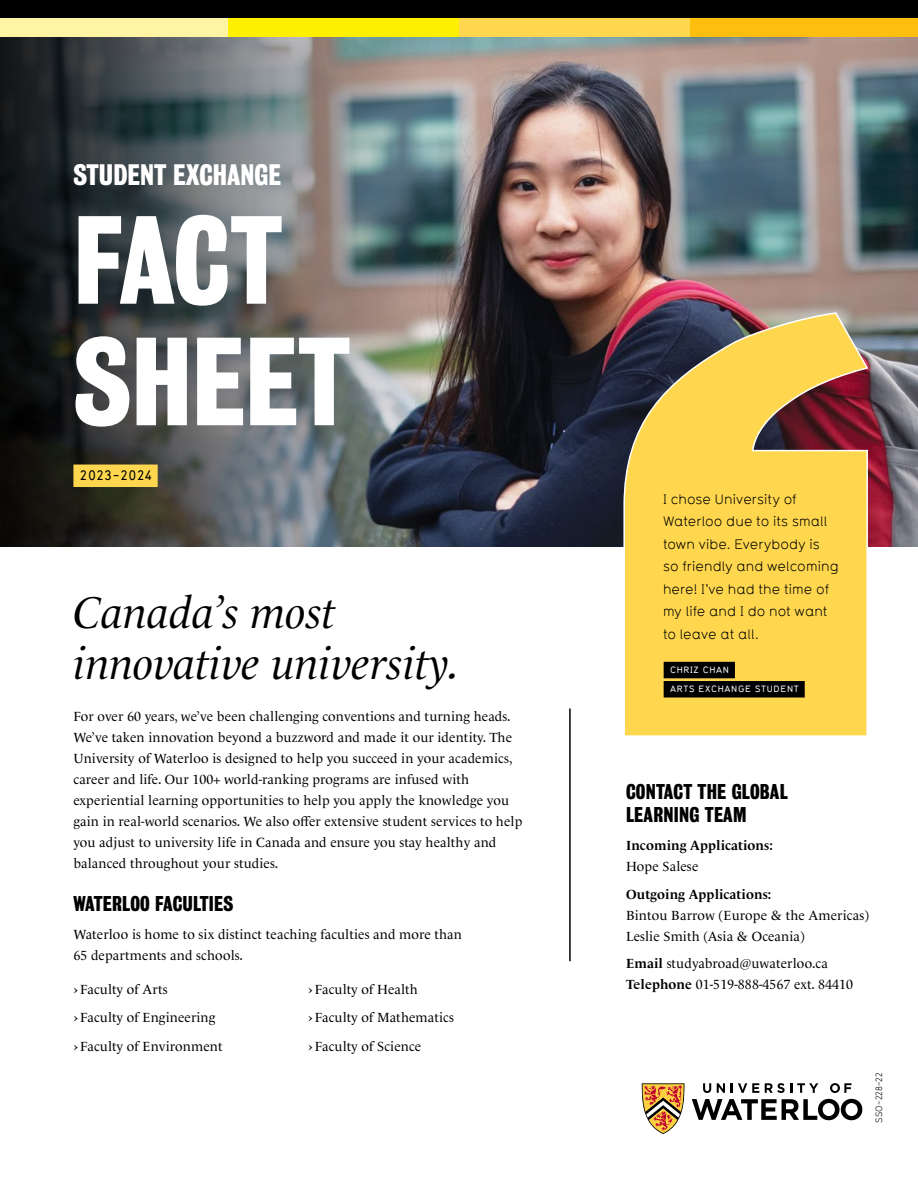
<style>
.page{position:relative;width:918px;height:1188px;background:#fff}
.page>*{position:absolute;margin:0;border:0;box-sizing:border-box;transform-origin:0 0}
.t1{font:700 114px/121.5px "Bureau Grot Condensed";color:#fff}
.t2{font:italic 45px/51px "Le Monde Livre Std";color:#000}
.t3{font:700 27px "Bureau Grot Condensed";color:#fff}
.t4{font:700 19.5px/23.4px "Bureau Grot Condensed";letter-spacing:.01em;color:#000}
.t5{font:13.5px/21px "Le Monde Livre Std";letter-spacing:.01em;color:#000}
.t6{font:13.5px/22.5px "Typ 1451 Std";letter-spacing:.01em;color:#000}
.t7{font:600 expanded 13.5px "Le Monde Livre Std";letter-spacing:.01em;color:#000}
.t8{font:500 13.5px "Typ 1451 Std";letter-spacing:.07em;color:#000}
.t9{font:500 9px/19.2px "Typ 1451 Std";letter-spacing:.075em;color:#fff}
.t10{font:9px "Typ 1451 Std";letter-spacing:.01em;color:#000}
.s1{font-weight:600;font-stretch:expanded}
</style>
<div class="page">
<img style="left:455px;top:36px;width:463px;height:510px">
<img style="left:0;top:36px;width:455px;height:510px">
<div style="left:73px;top:465px;width:85px;height:22px;background:#ffd74f"></div>
<svg style="left:623px;top:311px;width:246px;height:425px"></svg>
<div style="left:664px;top:662px;width:71px;height:16px;background:#000"></div>
<div style="left:664px;top:681px;width:141px;height:17px;background:#000"></div>
<div style="left:0;top:0;width:918px;height:18px;background:#000"></div>
<div style="left:0;top:18px;width:228px;height:18px;background:#fdf5a3"></div>
<div style="left:228px;top:18px;width:231px;height:18px;background:#ffef00"></div>
<div style="left:459px;top:18px;width:231px;height:18px;background:#ffd74f"></div>
<div style="left:690px;top:18px;width:228px;height:18px;background:#febe10"></div>
<svg style="left:692px;top:1099px;width:170px;height:21px"></svg>
<svg style="left:703px;top:1083px;width:8px;height:10px"></svg>
<svg style="left:717px;top:1083px;width:8px;height:10px"></svg>
<svg style="left:731px;top:1083px;width:28px;height:10px"></svg>
<svg style="left:765px;top:1083px;width:53px;height:10px"></svg>
<svg style="left:830px;top:1083px;width:21px;height:10px"></svg>
<svg style="left:641px;top:1083px;width:44px;height:51px"></svg>
<hr style="left:569px;top:708px;width:2px;height:253px;background:#000">
<h3 class="t3" style="left:73px;top:159px;width:209px">STUDENT EXCHANGE</h3>
<h1 class="t1" style="left:73px;top:200px;width:278px">FACT<br>SHEET</h1>
<p class="t8" style="left:80px;top:466px;width:73px">2023-2024</p>
<h2 class="t2" style="left:73px;top:587px;width:388px">Canada’s most innovative university.</h2>
<p class="t5" style="left:73px;top:705px;width:450px">For over 60 years, we’ve been challenging conventions and turning heads.<br>We’ve taken innovation beyond a buzzword and made it our identity. The University of Waterloo is designed to help you succeed in your academics, career and life. Our 100+ world-ranking programs are infused with experiential learning opportunities to help you apply the knowledge you gain in real-world scenarios. We also offer extensive student services to help you adjust to university life in Canada and ensure you stay healthy and balanced throughout your studies.</p>
<h3 class="t4" style="left:73px;top:892px;width:161px">WATERLOO FACULTIES</h3>
<p class="t5" style="left:73px;top:924px;width:390px">Waterloo is home to six distinct teaching faculties and more than<br>65 departments and schools.</p>
<p class="t5" style="left:73px;top:975px;width:151px;line-height:28.5px">› Faculty of Arts<br>› Faculty of Engineering › Faculty of Environment</p>
<p class="t5" style="left:308px;top:975px;width:147px;line-height:28.5px">› Faculty of Health<br>› Faculty of Mathematics › Faculty of Science</p>
<p class="t6" style="left:663px;top:487px;width:177px">I chose University of<br>Waterloo due to its small town vibe. Everybody is<br>so friendly and welcoming here! I’ve had the time of my life and I do not want to leave at all.</p>
<p class="t9" style="left:670px;top:660px;width:130px">CHRIZ CHAN<br>ARTS EXCHANGE STUDENT</p>
<h3 class="t4" style="left:626px;top:780px;width:163px">CONTACT THE GLOBAL<br>LEARNING TEAM</h3>
<p class="t7" style="left:626px;top:837px;width:148px">Incoming Applications:</p>
<p class="t5" style="left:626px;top:856px;width:74px">Hope Salese</p>
<p class="t7" style="left:626px;top:886px;width:147px">Outgoing Applications:</p>
<p class="t5" style="left:626px;top:904px;width:245px">Bintou Barrow (Europe &amp; the Americas)<br>Leslie Smith (Asia &amp; Oceania)</p>
<p class="t5" style="left:626px;top:953px;width:228px"><span class="s1">Email</span> studyabroad@uwaterloo.ca<br><span class="s1">Telephone</span> 01-519-888-4567 ext. 84410</p>
<p class="t10" style="left:873px;top:1123px;width:52px;rotate:-90deg">SSO-228-22</p>
</div>
